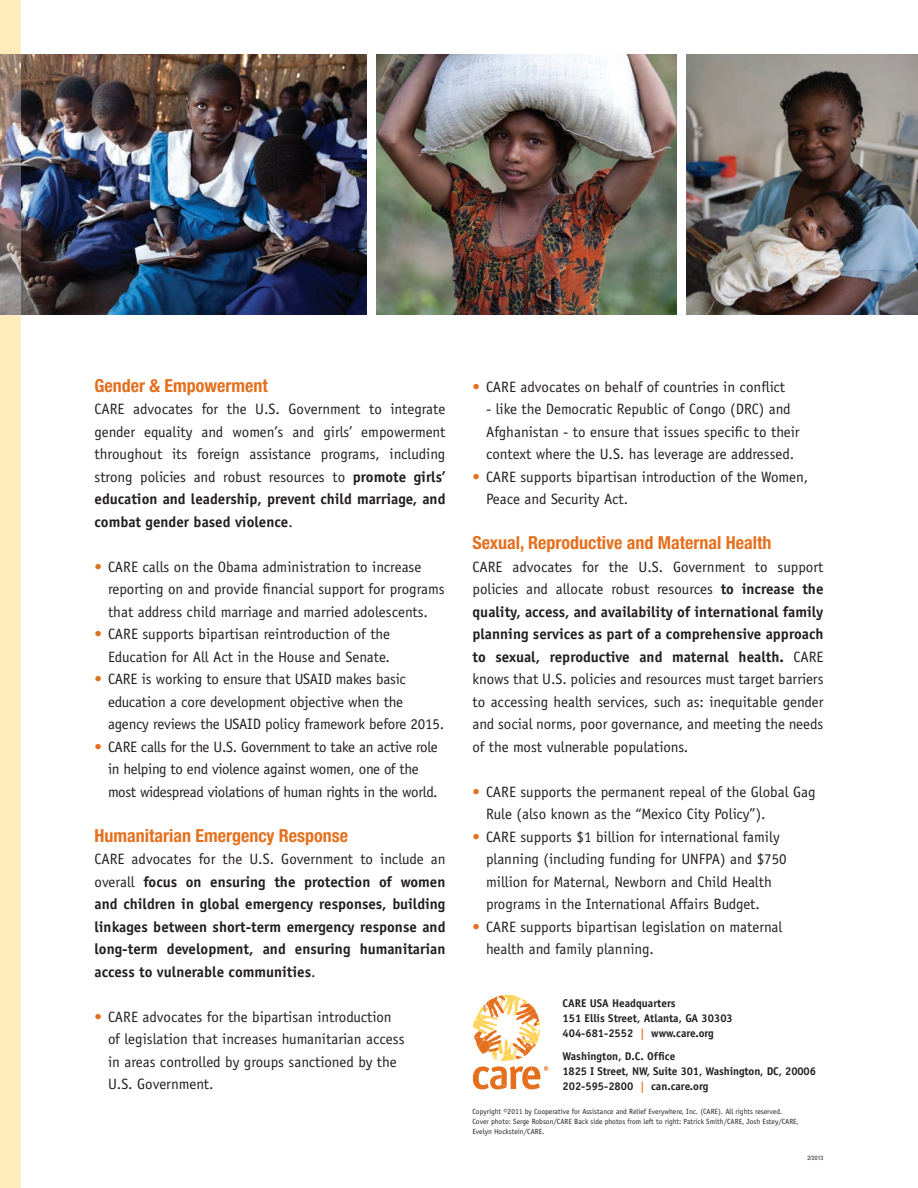
<style>
.page{position:relative;width:918px;height:1188px;background:#fff}
.page>*{position:absolute;margin:0;border:0;box-sizing:border-box;transform-origin:0 0}
.t1{font:700 condensed 18px "Helvetica Neue";color:#e4701e}
.t2{font:15px/22.5px "Officina Sans";color:#231f20}
.t3{font:700 15px/22.5px "Officina Sans";color:#231f20;text-align:justify}
.t4{font:15px/22.5px "Officina Sans";letter-spacing:-.02em;color:#231f20}
.t5{font:700 11.25px/15px "Officina Sans";color:#231f20}
.t6{font:7.5px/9.8px "Officina Sans";color:#231f20}
.t7{font:condensed 6px "Helvetica Neue";color:#231f20}
.s1{font-weight:700}
.s2{color:#e4701e}
.s3{font-weight:400}
</style>
<div class="page">
<img style="left:21px;top:54px;width:345px;height:261px">
<img style="left:687px;top:54px;width:231px;height:261px">
<img style="left:377px;top:54px;width:299px;height:261px">
<svg style="left:473px;top:995px;width:75px;height:94px"></svg>
<div style="left:0;top:0;width:21px;height:1188px;background:#feecba"></div>
<img style="left:0;top:54px;width:21px;height:261px">
<p class="t1" style="left:94px;top:374px;width:175px">Gender &amp; Empowerment</p>
<p class="t2" style="left:94px;top:398px;width:353px;text-align:justify">CARE advocates for the U.S. Government to integrate gender equality and women’s and girls’ empowerment throughout its foreign assistance programs, including strong policies and robust resources to <span class="s1">promote girls’ education and leadership, prevent child marriage, and combat gender based violence</span>.</p>
<p class="t2" style="left:108px;top:555px;width:338px;text-indent:-14px"><span class="s2">•</span> CARE calls on the Obama administration to increase reporting on and provide financial support for programs that address child marriage and married adolescents.</p>
<p class="t2" style="left:94px;top:623px;width:297px;text-align:right"><span class="s2">•</span> CARE supports bipartisan reintroduction of the<br>Education for All Act in the House and Senate.</p>
<p class="t2" style="left:108px;top:668px;width:338px;text-indent:-14px"><span class="s2">•</span> CARE is working to ensure that USAID makes basic education a core development objective when the agency reviews the USAID policy framework before 2015.</p>
<p class="t4" style="left:108px;top:735px;width:331px;text-indent:-14px"><span class="s2">•</span> CARE calls for the U.S. Government to take an active role in helping to end violence against women, one of the most widespread violations of human rights in the world.</p>
<p class="t1" style="left:94px;top:824px;width:255px">Humanitarian Emergency Response</p>
<p class="t3" style="left:94px;top:847px;width:352px"><span class="s3">CARE advocates for the U.S. Government to include an overall</span> focus on ensuring the protection of women and children in global emergency responses, building linkages between short-term emergency response and long-term development, and ensuring humanitarian access to vulnerable communities<span class="s3">.</span></p>
<p class="t2" style="left:108px;top:1005px;width:298px;text-indent:-14px"><span class="s2">•</span> CARE advocates for the bipartisan introduction of legislation that increases humanitarian access in areas controlled by groups sanctioned by the U.S. Government.</p>
<p class="t5" style="left:562px;top:996px;width:172px">CARE USA Headquarters<br>151 Ellis Street, Atlanta, GA 30303<br>404-681-2552 <span class="s2">|</span> www.care.org</p>
<p class="t2" style="left:472px;top:375px;width:314px"><span class="s2">•</span> CARE advocates on behalf of countries in conflict</p>
<p class="t2" style="left:486px;top:398px;width:315px">- like the Democratic Republic of Congo (DRC) and<br>Afghanistan - to ensure that issues specific to their context where the U.S. has leverage are addressed.</p>
<p class="t2" style="left:486px;top:465px;width:324px;text-indent:-14px"><span class="s2">•</span> CARE supports bipartisan introduction of the Women,<br>Peace and Security Act.</p>
<p class="t1" style="left:472px;top:532px;width:300px">Sexual, Reproductive and Maternal Health</p>
<p class="t2" style="left:472px;top:555px;width:353px;text-align:justify">CARE advocates for the U.S. Government to support policies and allocate robust resources <span class="s1">to increase the quality, access, and availability of international family planning services as part of a comprehensive approach to sexual, reproductive and maternal health.</span> CARE knows that U.S. policies and resources must target barriers to accessing health services, such as: inequitable gender and social norms, poor governance, and meeting the needs of the most vulnerable populations.</p>
<p class="t2" style="left:486px;top:780px;width:331px;text-indent:-14px"><span class="s2">•</span> CARE supports the permanent repeal of the Global Gag<br>Rule (also known as the “Mexico City Policy”).</p>
<p class="t2" style="left:486px;top:825px;width:302px;text-indent:-14px"><span class="s2">•</span> CARE supports $1 billion for international family planning (including funding for UNFPA) and $750 million for Maternal, Newborn and Child Health programs in the International Affairs Budget.</p>
<p class="t2" style="left:486px;top:915px;width:298px;text-indent:-14px"><span class="s2">•</span> CARE supports bipartisan legislation on maternal health and family planning.</p>
<p class="t5" style="left:562px;top:1048px;width:255px">Washington, D.C. Office<br>1825 I Street, NW, Suite 301, Washington, DC, 20006<br>202-595-2800 <span class="s2">|</span> can.care.org</p>
<p class="t6" style="left:472px;top:1107px;width:328px">Copyright ©2011 by Cooperative for Assistance and Relief Everywhere, Inc. (CARE). All rights reserved.<br>Cover photo: Serge Robson/CARE Back side photos from left to right: Patrick Smith/CARE, Josh Estey/CARE,<br>Evelyn Hockstein/CARE.</p>
<p class="t7" style="left:807px;top:1154px;width:18px">2/2013</p>
</div>
